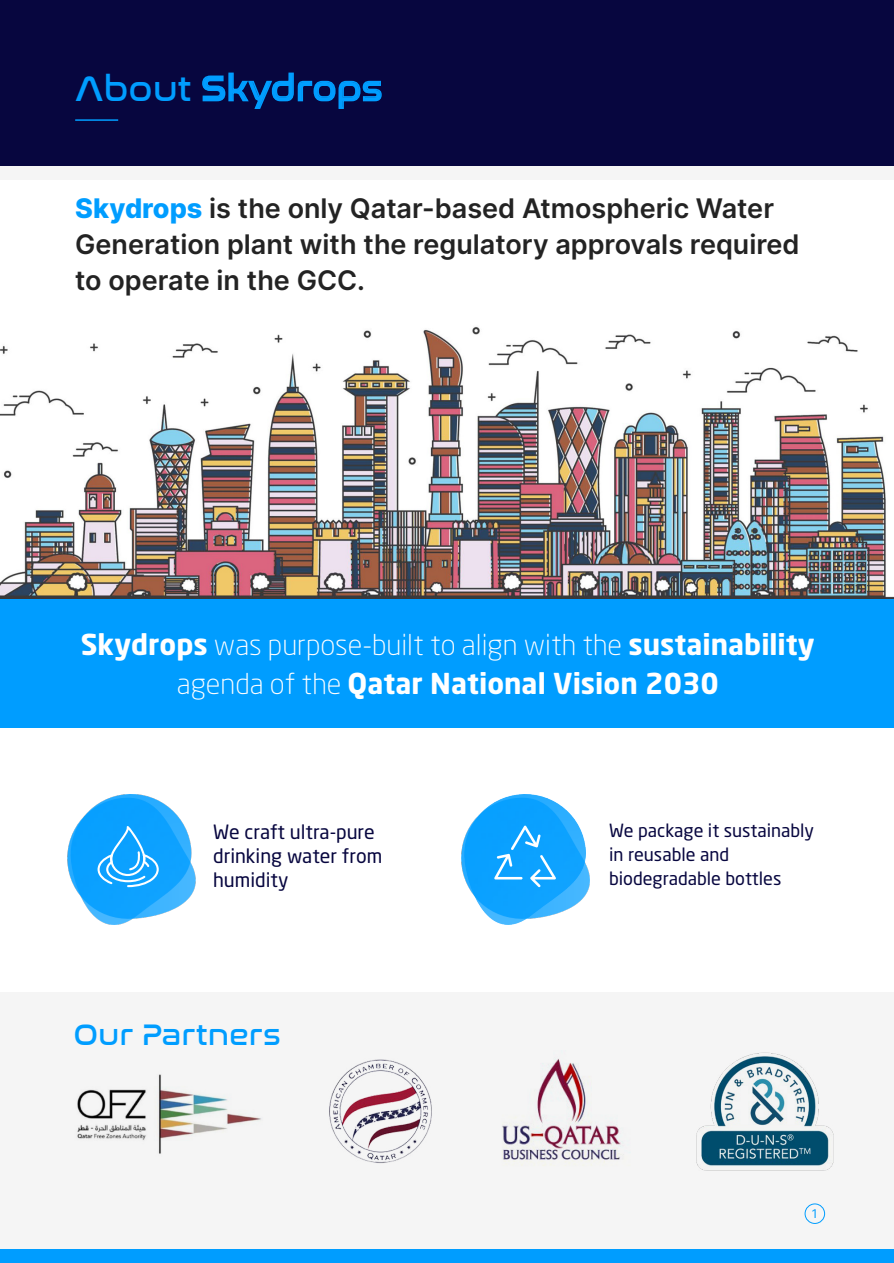
<style>
.page{position:relative;width:894px;height:1263px;background:#fff}
.page>*{position:absolute;margin:0;border:0;box-sizing:border-box;transform-origin:0 0}
.t1{font:36px "Nasalization Rg";color:#009dff}
.t2{font:30.3px "Nasalization Rg";color:#009dff}
.t3{font:700 28.5px/39px "Neo Sans Std";color:#fff;text-align:center}
.t4{font:600 27px/36px "Inter";color:#232323}
.t5{font:19.5px/24px "Neo Sans Std";color:#07063f}
.t6{font:18px/24px "Neo Sans Std";color:#07063f}
.t7{font:12px "Inter";color:#009dff}
.s1{font-weight:800;color:#009dff}
.s2{font-weight:300}
</style>
<div class="page">
<div style="left:0;top:993px;width:893px;height:270px;background:#f5f5f5"></div>
<div style="left:0;top:0;width:893px;height:179px;background:#f5f5f5"></div>
<div style="left:0;top:0;width:893px;height:165px;background:#07063f"></div>
<hr style="left:75px;top:119px;width:43px;height:2px;background:#009dff">
<div style="left:0;top:1250px;width:893px;height:13px;background:#009dff"></div>
<img style="left:77px;top:1074px;width:184px;height:80px">
<img style="left:329px;top:1059px;width:103px;height:104px">
<img style="left:502px;top:1058px;width:119px;height:108px">
<img style="left:696px;top:1052px;width:138px;height:119px">
<div style="left:804px;top:1204px;width:20px;height:20px;border:1px solid #009dff;border-radius:50%"></div>
<img style="left:67px;top:794px;width:128px;height:130px">
<img style="left:461px;top:839px;width:128px;height:57px">
<img style="left:464px;top:794px;width:121px;height:130px">
<img style="left:0;top:326px;width:893px;height:273px">
<div style="left:0;top:599px;width:893px;height:128px;background:#009dff"></div>
<svg style="left:494px;top:826px;width:61px;height:61px;background:#2eaefe"></svg>
<svg style="left:97px;top:826px;width:62px;height:61px;background:#34b0fe"></svg>
<h1 class="t1" style="left:75px;top:75px;width:309px">About Skydrops</h1>
<p class="t4" style="left:75px;top:190px;width:725px"><span class="s1">Skydrops</span> is the only Qatar-based Atmospheric Water<br>Generation plant with the regulatory approvals required to operate in the GCC.</p>
<p class="t3" style="left:81px;top:628px;width:735px">Skydrops <span class="s2">was purpose-built to align with the</span> sustainability <span class="s2">agenda of the</span> Qatar National Vision 2030</p>
<p class="t5" style="left:213px;top:821px;width:170px">We craft ultra-pure drinking water from humidity</p>
<p class="t6" style="left:609px;top:820px;width:206px">We package it sustainably in reusable and biodegradable bottles</p>
<p class="t2" style="left:73px;top:1023px;width:209px">Our Partners</p>
<p class="t7" style="left:811px;top:1206px;width:7px">1</p>
</div>
